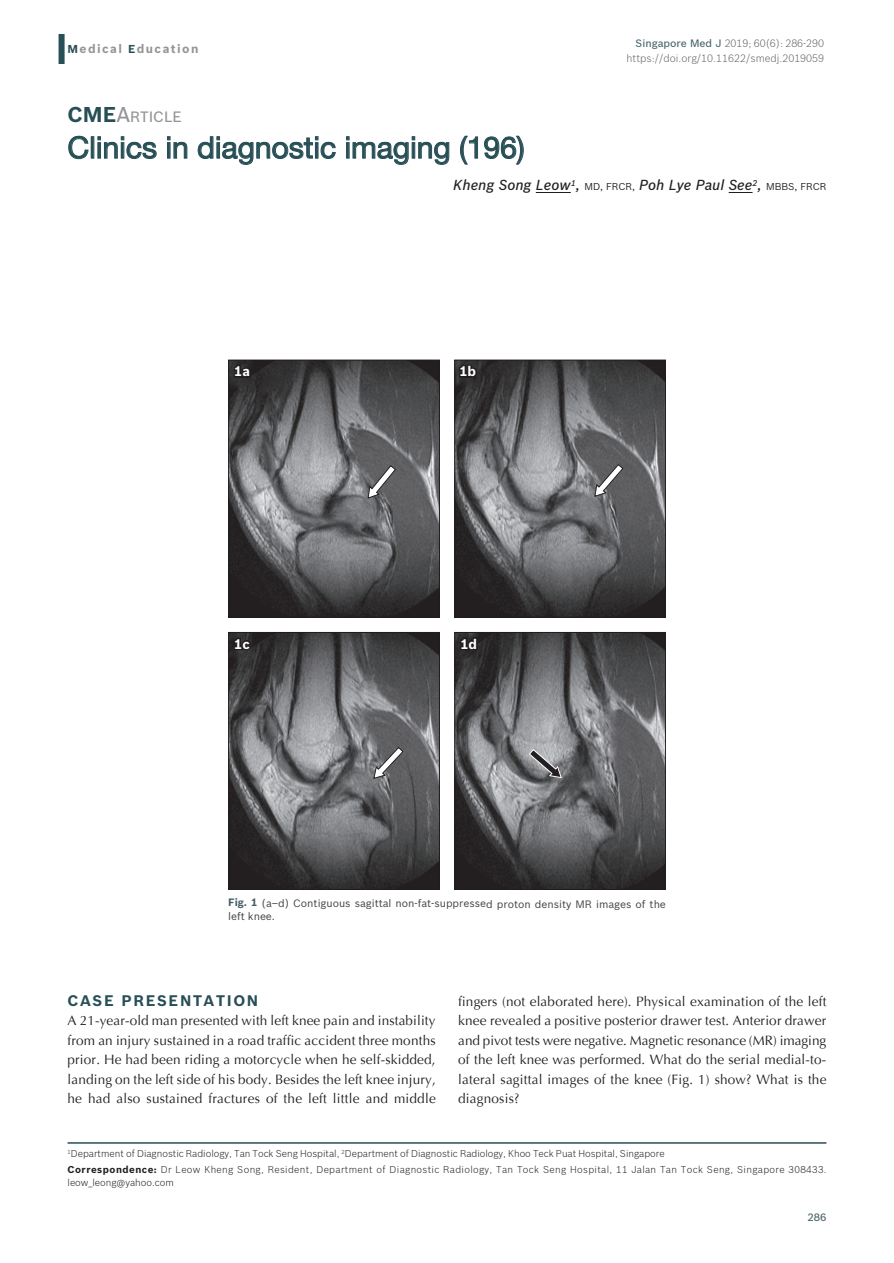
<style>
.page{position:relative;width:894px;height:1263px;background:#fff}
.page>*{position:absolute;margin:0;border:0;box-sizing:border-box;transform-origin:0 0}
.AT{font:30px "Helvetica Neue";color:#284f56}
.t1{font:700 15px "Bosch Sans";letter-spacing:.11em;color:#284f56}
.CME_AH{font:500 14.7px "Bosch Sans";color:#939598}
.AU{font:italic 500 14.25px "Bosch Sans";color:#231f20}
.TXFL{font:13.5px/19.5px "Optima";letter-spacing:.015em;color:#231f20;text-align:justify}
.t2{font:700 13.5px "Bosch Sans";color:#fff}
.t3{font:700 12px "Bosch Sans";letter-spacing:.12em;color:#939598}
.FGC{font:10.5px/12.6px "Bosch Sans";letter-spacing:-.005em;color:#414243}
.DOI{font:300 10.5px/15px "Bosch Sans";color:#636366;text-align:right}
.FOLIO{font:500 10.5px "Bosch Sans";color:#4f676d}
.ADD{font:300 9.75px/13.5px "Bosch Sans";letter-spacing:.035em;color:#231f20}
.AFF{font:300 9.75px "Bosch Sans";color:#231f20}
.s1{font-size:11.25px;color:#284f56}
.s2{font-weight:500;color:#4b6a70}
.s3{font-weight:700;font-size:21px;color:#284f56}
.s4{font-size:21px}
.s5{font-weight:400;font-style:normal;font-size:9.75px}
.s6{font-weight:700;color:#425d64}
.s7{font-weight:700}
</style>
<div class="page">
<div style="left:58px;top:34px;width:7px;height:30px;background:#284f56"></div>
<hr style="left:68px;top:1142px;width:758px;height:1px;background:#284f56">
<hr style="left:535px;top:192px;width:35px;height:1px;background:#231f20">
<svg style="left:728px;top:192px;width:24px;height:1px"></svg>
<svg style="left:68px;top:135px;width:21px;height:24px"></svg>
<div style="left:91px;top:136px;width:3px;height:23px;border:1px solid #284f56"></div>
<svg style="left:98px;top:136px;width:59px;height:23px"></svg>
<svg style="left:167px;top:136px;width:21px;height:23px"></svg>
<svg style="left:197px;top:136px;width:139px;height:29px"></svg>
<svg style="left:346px;top:136px;width:103px;height:29px"></svg>
<svg style="left:460px;top:135px;width:64px;height:30px"></svg>
<img style="left:230px;top:362px;width:207px;height:253px">
<div style="left:228px;top:360px;width:211px;height:257px;border:1px solid #201d1e"></div>
<img style="left:456px;top:362px;width:207px;height:253px">
<div style="left:454px;top:360px;width:211px;height:257px;border:1px solid #201d1e"></div>
<img style="left:230px;top:634px;width:207px;height:254px">
<div style="left:228px;top:632px;width:211px;height:258px;border:1px solid #201d1e"></div>
<img style="left:456px;top:634px;width:207px;height:254px">
<div style="left:454px;top:632px;width:211px;height:258px;border:1px solid #201d1e"></div>
<svg style="left:367px;top:465px;width:29px;height:34px"></svg>
<svg style="left:593px;top:463px;width:30px;height:34px"></svg>
<svg style="left:528px;top:748px;width:34px;height:30px"></svg>
<svg style="left:373px;top:746px;width:31px;height:33px"></svg>
<svg style="left:232px;top:363px;width:20px;height:16px"></svg>
<svg style="left:457px;top:363px;width:21px;height:17px"></svg>
<svg style="left:232px;top:636px;width:21px;height:16px"></svg>
<svg style="left:458px;top:635px;width:21px;height:19px"></svg>
<p class="t3" style="left:68px;top:42px;width:132px"><span class="s1">M</span>edical <span class="s1">E</span>ducation</p>
<p class="DOI" style="left:626px;top:35px;width:199px"><span class="s2">Singapore Med J</span> 2019; 60(6): 286-290 https://doi.org/10.11622/smedj.2019059</p>
<p class="CME_AH" style="left:68px;top:108px;width:116px"><span class="s3">CME</span><span class="s4">A</span>RTICLE</p>
<p class="AT" style="left:68px;top:130px;width:458px">Clinics in diagnostic imaging (196)</p>
<p class="AU" style="left:453px;top:176px;width:374px">Kheng Song Leow<sup>1</sup>, <span class="s5">MD, FRCR,</span> Poh Lye Paul See<sup>2</sup>, <span class="s5">MBBS, FRCR</span></p>
<p class="t2" style="left:234px;top:363px;width:17px">1a</p>
<p class="t2" style="left:459px;top:363px;width:18px">1b</p>
<p class="t2" style="left:234px;top:635px;width:17px">1c</p>
<p class="t2" style="left:460px;top:635px;width:18px">1d</p>
<p class="FGC" style="left:228px;top:897px;width:439px"><span class="s6">Fig. 1</span> (a–d) Contiguous sagittal non-fat-suppressed proton density MR images of the left knee.</p>
<h1 class="t1" style="left:68px;top:991px;width:192px">CASE PRESENTATION</h1>
<p class="TXFL" style="left:68px;top:1011px;width:369px">A 21-year-old man presented with left knee pain and instability from an injury sustained in a road traffic accident three months prior. He had been riding a motorcycle when he self-skidded, landing on the left side of his body. Besides the left knee injury, he had also sustained fractures of the left little and middle</p>
<p class="TXFL" style="left:458px;top:991px;width:369px">fingers (not elaborated here). Physical examination of the left knee revealed a positive posterior drawer test. Anterior drawer and pivot tests were negative. Magnetic resonance (MR) imaging of the left knee was performed. What do the serial medial-to&shy;lateral sagittal images of the knee (Fig. 1) show? What is the diagnosis?</p>
<p class="AFF" style="left:68px;top:1147px;width:598px"><sup>1</sup>Department of Diagnostic Radiology, Tan Tock Seng Hospital, <sup>2</sup>Department of Diagnostic Radiology, Khoo Teck Puat Hospital, Singapore</p>
<p class="ADD" style="left:68px;top:1162px;width:760px"><span class="s7">Correspondence:</span> Dr Leow Kheng Song, Resident, Department of Diagnostic Radiology, Tan Tock Seng Hospital, 11 Jalan Tan Tock Seng, Singapore 308433. leow_leong@yahoo.com</p>
<p class="FOLIO" style="left:807px;top:1211px;width:20px">286</p>
</div>
